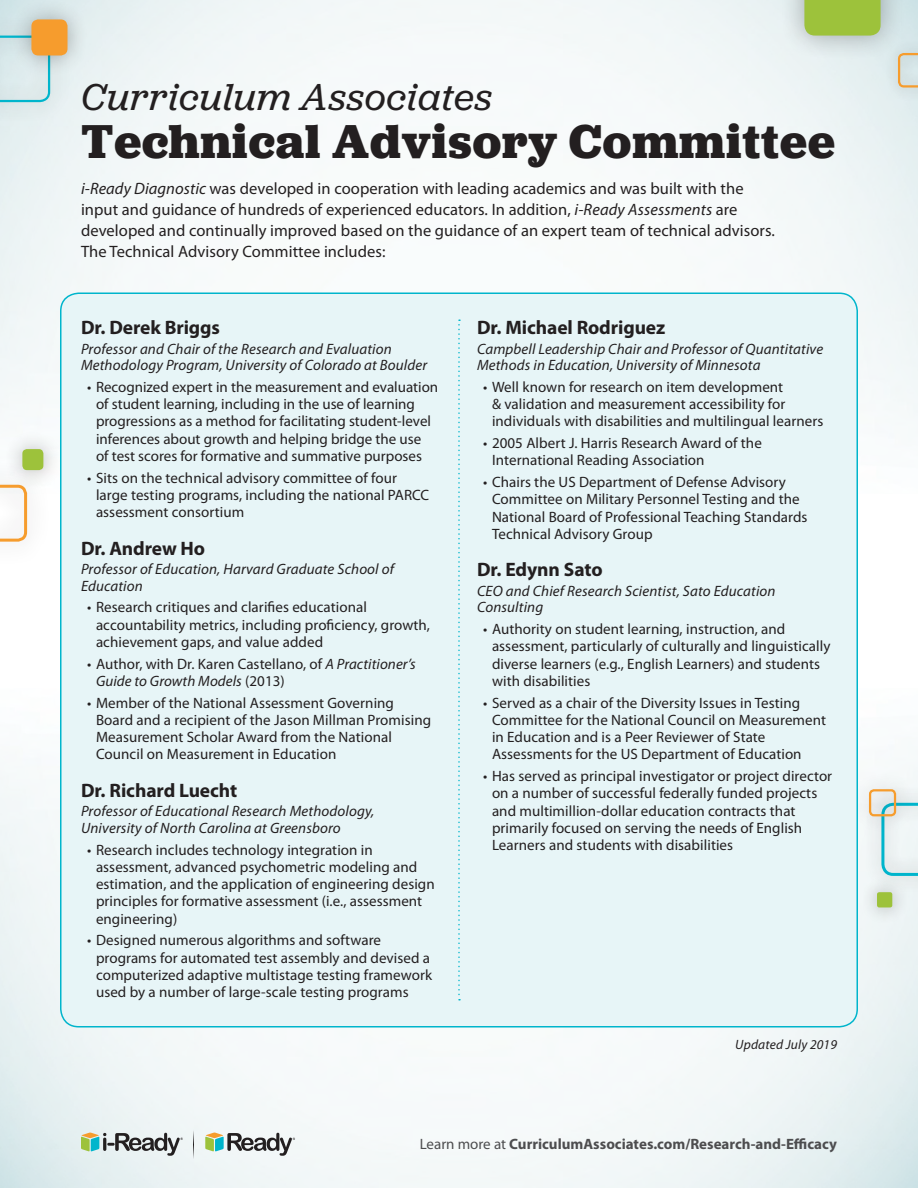
<style>
.page{position:relative;width:918px;height:1188px;background:#fff}
.page>*{position:absolute;margin:0;border:0;box-sizing:border-box;transform-origin:0 0}
.Headline_large{font:700 49.5px "Jubilat";letter-spacing:.02em;color:#231f20}
.Headline_large-2{font:italic 39px "Jubilat";letter-spacing:.02em;color:#231f20}
.Name{font:700 19.5px "Myriad Pro";letter-spacing:-.005em;color:#231f20}
.t1{font:16.5px/21px "Myriad Pro";letter-spacing:.005em;color:#231f20}
.t2{font:15px/17.2px "Myriad Pro";letter-spacing:.005em;color:#231f20}
.t3{font:italic 15px/16.5px "Myriad Pro";letter-spacing:.01em;color:#231f20}
.t4{font:700 15px "Myriad Pro";color:#4d4d4f}
.t5{font:italic 13.5px "Myriad Pro";letter-spacing:.01em;color:#231f20}
.s1{font-style:italic}
.s2{font-weight:400}
</style>
<div class="page">
<img style="left:0;top:0;width:918px;height:418px">
<img style="left:0;top:765px;width:918px;height:423px">
<svg style="left:193px;top:1130px;width:1px;height:29px"></svg>
<svg style="left:205px;top:1133px;width:90px;height:23px"></svg>
<svg style="left:81px;top:1133px;width:102px;height:23px;background:#a5b1aa"></svg>
<div style="left:864px;top:785px;width:54px;height:108px;background:#edf2f3"></div>
<svg style="left:881px;top:803px;width:37px;height:73px"></svg>
<div style="left:851px;top:772px;width:63px;height:62px;background:#231f20;opacity:.35"></div>
<div style="left:869px;top:789px;width:27px;height:27px;border:2px solid #f69c2d;border-radius:4px"></div>
<div style="left:859px;top:875px;width:51px;height:50px;background:#eaf0f1"></div>
<div style="left:877px;top:892px;width:15px;height:15px;background:#9dc23b;border-radius:2px"></div>
<svg style="left:0;top:485px;width:27px;height:57px"></svg>
<div style="left:884px;top:39px;width:34px;height:63px;background:#dbe7e9"></div>
<svg style="left:898px;top:53px;width:20px;height:35px"></svg>
<div style="left:3px;top:430px;width:60px;height:60px;background:#231f20;opacity:.35"></div>
<div style="left:22px;top:449px;width:21px;height:21px;background:#9dc23b;border-radius:4px"></div>
<div style="left:779px;top:0;width:127px;height:61px;background:#231f20;opacity:.35"></div>
<div style="left:804px;top:0;width:77px;height:36px;background:#9dc23b"></div>
<div style="left:0;top:15px;width:71px;height:108px;background:#231f20;opacity:.35"></div>
<svg style="left:0;top:36px;width:50px;height:66px;background:#c6e3e7"></svg>
<div style="left:11px;top:0;width:77px;height:76px;background:#231f20;opacity:.35"></div>
<div style="left:31px;top:19px;width:37px;height:36px;background:#f69c2d;border-radius:7px"></div>
<div style="left:61px;top:293px;width:796px;height:734px;background:#e7f5f7;border-radius:18px"></div>
<svg style="left:458px;top:320px;width:2px;height:680px"></svg>
<p class="Headline_large-2" style="left:81px;top:73px;width:413px">Curriculum Associates</p>
<p class="Headline_large" style="left:81px;top:110px;width:755px">Technical Advisory Committee</p>
<p class="t1" style="left:81px;top:178px;width:695px"><span class="s1">i-Ready Diagnostic</span> was developed in cooperation with leading academics and was built with the input and guidance of hundreds of experienced educators. In addition, <span class="s1">i-Ready Assessments</span> are developed and continually improved based on the guidance of an expert team of technical advisors.<br>The Technical Advisory Committee includes:</p>
<p class="Name" style="left:81px;top:317px;width:141px">Dr. Derek Briggs</p>
<p class="t3" style="left:81px;top:341px;width:348px">Professor and Chair of the Research and Evaluation<br>Methodology Program, University of Colorado at Boulder</p>
<p class="t2" style="left:96px;top:379px;width:344px;text-indent:-9px">• Recognized expert in the measurement and evaluation of student learning, including in the use of learning progressions as a method for facilitating student-level inferences about growth and helping bridge the use<br>of test scores for formative and summative purposes</p>
<p class="t2" style="left:96px;top:469px;width:335px;text-indent:-9px">• Sits on the technical advisory committee of four large testing programs, including the national PARCC assessment consortium</p>
<p class="Name" style="left:81px;top:537px;width:126px">Dr. Andrew Ho</p>
<p class="t3" style="left:81px;top:561px;width:315px">Professor of Education, Harvard Graduate School of<br>Education</p>
<p class="t2" style="left:96px;top:599px;width:336px;text-indent:-9px">• Research critiques and clarifies educational accountability metrics, including proficiency, growth, achievement gaps, and value added</p>
<p class="t2" style="left:96px;top:655px;width:321px;text-indent:-9px">• Author, with Dr. Karen Castellano, of <span class="s1">A Practitioner’s<br>Guide to Growth Models</span> (2013)</p>
<p class="t2" style="left:96px;top:694px;width:337px;text-indent:-9px">• Member of the National Assessment Governing Board and a recipient of the Jason Millman Promising Measurement Scholar Award from the National Council on Measurement in Education</p>
<p class="Name" style="left:81px;top:779px;width:158px">Dr. Richard Luecht</p>
<p class="t3" style="left:81px;top:803px;width:295px">Professor of Educational Research Methodology,<br>University of North Carolina at Greensboro</p>
<p class="t2" style="left:96px;top:841px;width:340px;text-indent:-9px">• Research includes technology integration in assessment, advanced psychometric modeling and estimation, and the application of engineering design principles for formative assessment (i.e., assessment engineering)</p>
<p class="t2" style="left:96px;top:932px;width:338px;text-indent:-9px">• Designed numerous algorithms and software programs for automated test assembly and devised a computerized adaptive multistage testing framework used by a number of large-scale testing programs</p>
<p class="Name" style="left:477px;top:317px;width:190px">Dr. Michael Rodriguez</p>
<p class="t3" style="left:477px;top:341px;width:348px">Campbell Leadership Chair and Professor of Quantitative<br>Methods in Education, University of Minnesota</p>
<p class="t2" style="left:492px;top:379px;width:333px;text-indent:-9px">• Well known for research on item development<br>&amp; validation and measurement accessibility for individuals with disabilities and multilingual learners</p>
<p class="t2" style="left:492px;top:435px;width:271px;text-indent:-9px">• 2005 Albert J. Harris Research Award of the<br>International Reading Association</p>
<p class="t2" style="left:492px;top:474px;width:317px;text-indent:-9px">• Chairs the US Department of Defense Advisory Committee on Military Personnel Testing and the National Board of Professional Teaching Standards Technical Advisory Group</p>
<p class="Name" style="left:477px;top:559px;width:127px">Dr. Edynn Sato</p>
<p class="t3" style="left:477px;top:583px;width:300px">CEO and Chief Research Scientist, Sato Education<br>Consulting</p>
<p class="t2" style="left:492px;top:621px;width:340px;text-indent:-9px">• Authority on student learning, instruction, and assessment, particularly of culturally and linguistically diverse learners (e.g., English Learners) and students with disabilities</p>
<p class="t2" style="left:492px;top:694px;width:336px;text-indent:-9px">• Served as a chair of the Diversity Issues in Testing Committee for the National Council on Measurement in Education and is a Peer Reviewer of State Assessments for the US Department of Education</p>
<p class="t2" style="left:492px;top:768px;width:342px;text-indent:-9px">• Has served as principal investigator or project director on a number of successful federally funded projects and multimillion-dollar education contracts that primarily focused on serving the needs of English Learners and students with disabilities</p>
<p class="t5" style="left:735px;top:1037px;width:103px">Updated July 2019</p>
<p class="t4" style="left:420px;top:1135px;width:419px"><span class="s2">Learn more at</span> CurriculumAssociates.com/Research-and-Efficacy</p>
</div>
